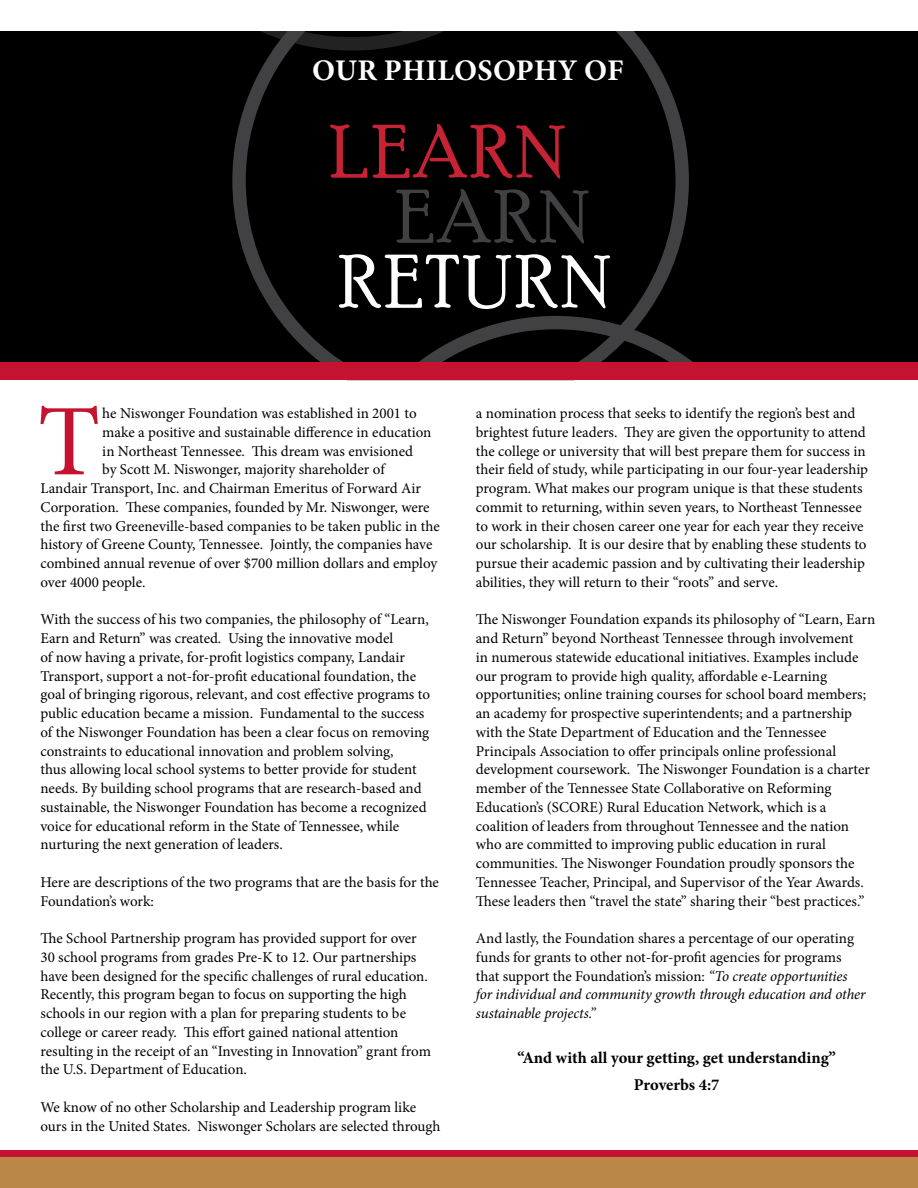
<style>
.page{position:relative;width:918px;height:1188px;background:#fff}
.page>*{position:absolute;margin:0;border:0;box-sizing:border-box;transform-origin:0 0}
.t1{font:101.55px "Minion Pro";color:#c41230}
.t2{font:700 30px "Minion Pro";letter-spacing:.01em;color:#fff}
.t3{font:700 16.5px/27px "Minion Pro";color:#000;text-align:center}
.t4{font:15px/18.8px "Minion Pro";letter-spacing:-.005em;color:#000}
.s1{font-style:italic}
</style>
<div class="page">
<div style="left:0;top:1151px;width:918px;height:13px;background:#c41230"></div>
<div style="left:0;top:1157px;width:918px;height:31px;background:#ba8748"></div>
<div style="left:0;top:30px;width:918px;height:334px;background:#000"></div>
<svg style="left:124px;top:30px;width:102px;height:1px"></svg>
<svg style="left:226px;top:30px;width:470px;height:333px"></svg>
<svg style="left:339px;top:254px;width:374px;height:127px"></svg>
<svg style="left:396px;top:189px;width:193px;height:54px"></svg>
<svg style="left:330px;top:124px;width:235px;height:54px"></svg>
<div style="left:0;top:363px;width:918px;height:17px;background:#c41230"></div>
<h2 class="t2" style="left:312px;top:49px;width:313px">OUR PHILOSOPHY OF</h2>
<h1 class="t1" style="left:38px;top:374px;width:64px">T</h1>
<p class="t4" style="left:102px;top:404px;width:316px">he Niswonger Foundation was established in 2001 to</p>
<p class="t4" style="left:102px;top:423px;width:331px">make a positive and sustainable difference in education</p>
<p class="t4" style="left:102px;top:441px;width:312px">in Northeast Tennessee. This dream was envisioned</p>
<p class="t4" style="left:102px;top:460px;width:285px">by Scott M. Niswonger, majority shareholder of</p>
<p class="t4" style="left:40px;top:479px;width:382px">Landair Transport, Inc. and Chairman Emeritus of Forward Air</p>
<p class="t4" style="left:40px;top:498px;width:391px">Corporation. These companies, founded by Mr. Niswonger, were</p>
<p class="t4" style="left:40px;top:516px;width:401px">the first two Greeneville-based companies to be taken public in the</p>
<p class="t4" style="left:40px;top:535px;width:393px">history of Greene County, Tennessee. Jointly, the companies have</p>
<p class="t4" style="left:40px;top:554px;width:398px">combined annual revenue of over $700 million dollars and employ</p>
<p class="t4" style="left:40px;top:573px;width:106px">over 4000 people.</p>
<p class="t4" style="left:40px;top:610px;width:391px">With the success of his two companies, the philosophy of “Learn, Earn and Return” was created. Using the innovative model<br>of now having a private, for-profit logistics company, Landair Transport, support a not-for-profit educational foundation, the goal of bringing rigorous, relevant, and cost effective programs to public education became a mission. Fundamental to the success of the Niswonger Foundation has been a clear focus on removing constraints to educational innovation and problem solving,<br>thus allowing local school systems to better provide for student needs. By building school programs that are research-based and sustainable, the Niswonger Foundation has become a recognized voice for educational reform in the State of Tennessee, while nurturing the next generation of leaders.</p>
<p class="t4" style="left:40px;top:873px;width:400px">Here are descriptions of the two programs that are the basis for the<br>Foundation’s work:</p>
<p class="t4" style="left:40px;top:929px;width:392px">The School Partnership program has provided support for over 30 school programs from grades Pre-K to 12. Our partnerships have been designed for the specific challenges of rural education.<br>Recently, this program began to focus on supporting the high schools in our region with a plan for preparing students to be college or career ready. This effort gained national attention resulting in the receipt of an “Investing in Innovation” grant from the U.S. Department of Education.</p>
<p class="t4" style="left:40px;top:1098px;width:402px">We know of no other Scholarship and Leadership program like ours in the United States. Niswonger Scholars are selected through</p>
<p class="t4" style="left:476px;top:404px;width:394px">a nomination process that seeks to identify the region’s best and brightest future leaders. They are given the opportunity to attend the college or university that will best prepare them for success in their field of study, while participating in our four-year leadership program. What makes our program unique is that these students commit to returning, within seven years, to Northeast Tennessee to work in their chosen career one year for each year they receive our scholarship. It is our desire that by enabling these students to pursue their academic passion and by cultivating their leadership abilities, they will return to their “roots” and serve.</p>
<p class="t4" style="left:476px;top:610px;width:401px">The Niswonger Foundation expands its philosophy of “Learn, Earn and Return” beyond Northeast Tennessee through involvement<br>in numerous statewide educational initiatives. Examples include our program to provide high quality, affordable e-Learning opportunities; online training courses for school board members; an academy for prospective superintendents; and a partnership with the State Department of Education and the Tennessee Principals Association to offer principals online professional development coursework. The Niswonger Foundation is a charter member of the Tennessee State Collaborative on Reforming Education’s (SCORE) Rural Education Network, which is a coalition of leaders from throughout Tennessee and the nation who are committed to improving public education in rural communities. The Niswonger Foundation proudly sponsors the Tennessee Teacher, Principal, and Supervisor of the Year Awards.<br>These leaders then “travel the state” sharing their “best practices.”</p>
<p class="t4" style="left:476px;top:929px;width:391px">And lastly, the Foundation shares a percentage of our operating funds for grants to other not-for-profit agencies for programs that support the Foundation’s mission: <span class="s1">“To create opportunities for individual and community growth through education and other sustainable projects.”</span></p>
<p class="t3" style="left:517px;top:1044px;width:320px">“And with all your getting, get understanding”<br>Proverbs 4:7</p>
</div>
